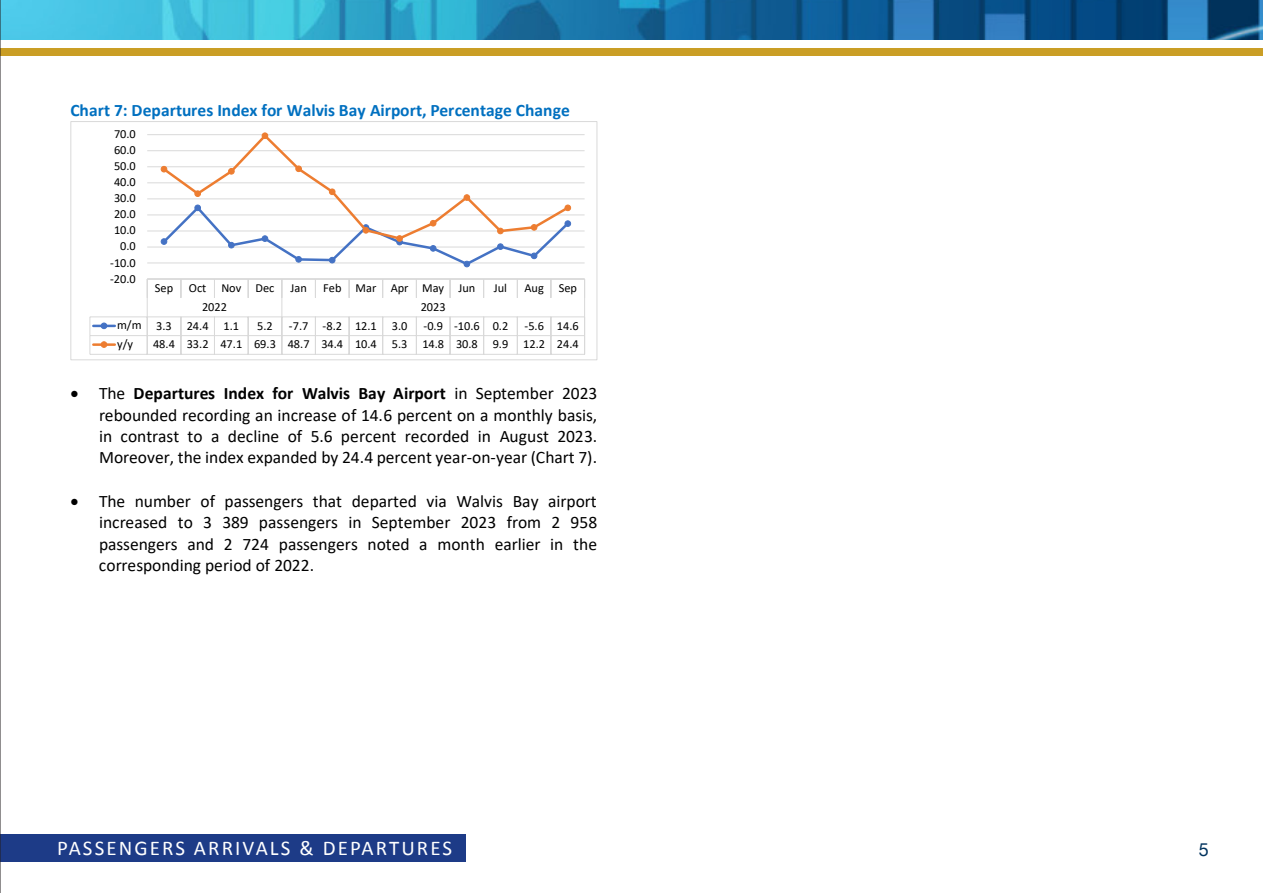
<style>
.page{position:relative;width:1263px;height:893px;background:#fff}
.page>*{position:absolute;margin:0;border:0;box-sizing:border-box;transform-origin:0 0}
.t1{font:21px "Calibri";letter-spacing:.1em;color:#fff}
.t2{font:18px "Helvetica Neue";color:#02335e}
.t3{font:17.55px/21.3px "Calibri";color:#000;text-align:justify}
.t4{font:700 17.55px "Calibri";letter-spacing:.005em;color:#0070c0}
.t5{font:12.3px "Calibri";letter-spacing:-.005em;color:#000}
.s1{font-weight:700}
</style>
<div class="page">
<div style="left:0;top:834px;width:465px;height:27px;background:#1d3b87"></div>
<img style="left:1px;top:0;width:1262px;height:39px">
<div style="left:0;top:49px;width:1263px;height:7px;background:#ca9e25"></div>
<hr style="left:0;top:0;width:1px;height:893px;background:#231f20">
<hr style="left:147px;top:263px;width:438px;height:1px;background:#d9d9d9">
<hr style="left:147px;top:231px;width:438px;height:1px;background:#d9d9d9">
<hr style="left:147px;top:214px;width:438px;height:1px;background:#d9d9d9">
<hr style="left:147px;top:198px;width:438px;height:1px;background:#d9d9d9">
<hr style="left:147px;top:182px;width:438px;height:1px;background:#d9d9d9">
<hr style="left:147px;top:166px;width:438px;height:1px;background:#d9d9d9">
<hr style="left:147px;top:150px;width:438px;height:1px;background:#d9d9d9">
<hr style="left:147px;top:134px;width:438px;height:1px;background:#d9d9d9">
<hr style="left:147px;top:247px;width:438px;height:1px;background:#d9d9d9">
<hr style="left:147px;top:279px;width:438px;height:1px;background:#d9d9d9">
<svg style="left:180px;top:280px;width:1px;height:18px"></svg>
<svg style="left:214px;top:280px;width:1px;height:18px"></svg>
<svg style="left:248px;top:280px;width:1px;height:18px"></svg>
<svg style="left:315px;top:280px;width:1px;height:18px"></svg>
<svg style="left:349px;top:280px;width:1px;height:18px"></svg>
<svg style="left:382px;top:280px;width:1px;height:18px"></svg>
<svg style="left:416px;top:280px;width:1px;height:18px"></svg>
<svg style="left:450px;top:280px;width:1px;height:18px"></svg>
<svg style="left:483px;top:280px;width:1px;height:18px"></svg>
<svg style="left:517px;top:280px;width:1px;height:18px"></svg>
<svg style="left:550px;top:280px;width:1px;height:18px"></svg>
<hr style="left:90px;top:316px;width:495px;height:1px;background:#d9d9d9">
<hr style="left:93px;top:325px;width:22px;height:2px;background:#4472c4">
<svg style="left:101px;top:323px;width:6px;height:6px"></svg>
<hr style="left:90px;top:335px;width:495px;height:1px;background:#d9d9d9">
<svg style="left:89px;top:317px;width:1px;height:37px"></svg>
<hr style="left:90px;top:354px;width:495px;height:1px;background:#d9d9d9">
<svg style="left:147px;top:280px;width:1px;height:74px"></svg>
<svg style="left:180px;top:317px;width:1px;height:37px"></svg>
<svg style="left:214px;top:317px;width:1px;height:37px"></svg>
<svg style="left:248px;top:317px;width:1px;height:37px"></svg>
<svg style="left:281px;top:280px;width:1px;height:74px"></svg>
<svg style="left:315px;top:317px;width:1px;height:37px"></svg>
<svg style="left:349px;top:317px;width:1px;height:37px"></svg>
<svg style="left:382px;top:317px;width:1px;height:37px"></svg>
<svg style="left:416px;top:317px;width:1px;height:37px"></svg>
<svg style="left:450px;top:317px;width:1px;height:37px"></svg>
<svg style="left:483px;top:317px;width:1px;height:37px"></svg>
<svg style="left:517px;top:317px;width:1px;height:37px"></svg>
<svg style="left:550px;top:317px;width:1px;height:37px"></svg>
<svg style="left:584px;top:280px;width:1px;height:74px"></svg>
<hr style="left:93px;top:343px;width:22px;height:3px;background:#ed7d31">
<div style="left:101px;top:341px;width:6px;height:7px;border:1px solid #ed7d31;border-radius:50%"></div>
<svg style="left:160px;top:132px;width:411px;height:135px"></svg>
<div style="left:70px;top:121px;width:527px;height:239px;border:1px solid #d9d9d9"></div>
<p class="t4" style="left:70px;top:98px;width:501px">Chart 7: Departures Index for Walvis Bay Airport, Percentage Change</p>
<p class="t5" style="left:114px;top:125px;width:23px">70.0</p>
<p class="t5" style="left:114px;top:141px;width:23px">60.0</p>
<p class="t5" style="left:114px;top:158px;width:23px">50.0</p>
<p class="t5" style="left:114px;top:174px;width:23px">40.0</p>
<p class="t5" style="left:114px;top:190px;width:23px">30.0</p>
<p class="t5" style="left:114px;top:206px;width:23px">20.0</p>
<p class="t5" style="left:114px;top:222px;width:23px">10.0</p>
<p class="t5" style="left:120px;top:238px;width:17px">0.0</p>
<p class="t5" style="left:110px;top:254px;width:27px">-10.0</p>
<p class="t5" style="left:110px;top:270px;width:27px">-20.0</p>
<p class="t5" style="left:155px;top:279px;width:20px">Sep</p>
<p class="t5" style="left:189px;top:279px;width:87px">Oct Nov Dec</p>
<p class="t5" style="left:290px;top:279px;width:18px">Jan</p>
<p class="t5" style="left:323px;top:279px;width:154px">Feb Mar Apr May Jun</p>
<p class="t5" style="left:494px;top:279px;width:15px">Jul</p>
<p class="t5" style="left:524px;top:279px;width:54px">Aug Sep</p>
<p class="t5" style="left:202px;top:298px;width:26px">2022</p>
<p class="t5" style="left:421px;top:298px;width:26px">2023</p>
<p class="t5" style="left:117px;top:317px;width:124px">m/m 3.3 24.4 1.1</p>
<p class="t5" style="left:257px;top:317px;width:17px">5.2</p>
<p class="t5" style="left:289px;top:317px;width:120px">-7.7 -8.2 12.1 3.0</p>
<p class="t5" style="left:424px;top:317px;width:86px">-0.9 -10.6 0.2</p>
<p class="t5" style="left:524px;top:317px;width:56px">-5.6 14.6</p>
<p class="t5" style="left:117px;top:336px;width:17px">y/y</p>
<p class="t5" style="left:153px;top:336px;width:427px">48.4 33.2 47.1 69.3 48.7 34.4 10.4 5.3 14.8 30.8 9.9 12.2 24.4</p>
<p class="t3" style="left:99px;top:382px;width:500px;text-indent:-29px">• The <span class="s1">Departures Index for Walvis Bay Airport</span> in September 2023 rebounded recording an increase of 14.6 percent on a monthly basis, in contrast to a decline of 5.6 percent recorded in August 2023.<br>Moreover, the index expanded by 24.4 percent year-on-year (Chart 7).</p>
<p class="t3" style="left:99px;top:490px;width:500px;text-indent:-29px">• The number of passengers that departed via Walvis Bay airport increased to 3 389 passengers in September 2023 from 2 958 passengers and 2 724 passengers noted a month earlier in the corresponding period of 2022.</p>
<p class="t1" style="left:57px;top:833px;width:396px">PASSENGERS ARRIVALS &amp; DEPARTURES</p>
<p class="t2" style="left:1199px;top:837px;width:12px">5</p>
</div>
